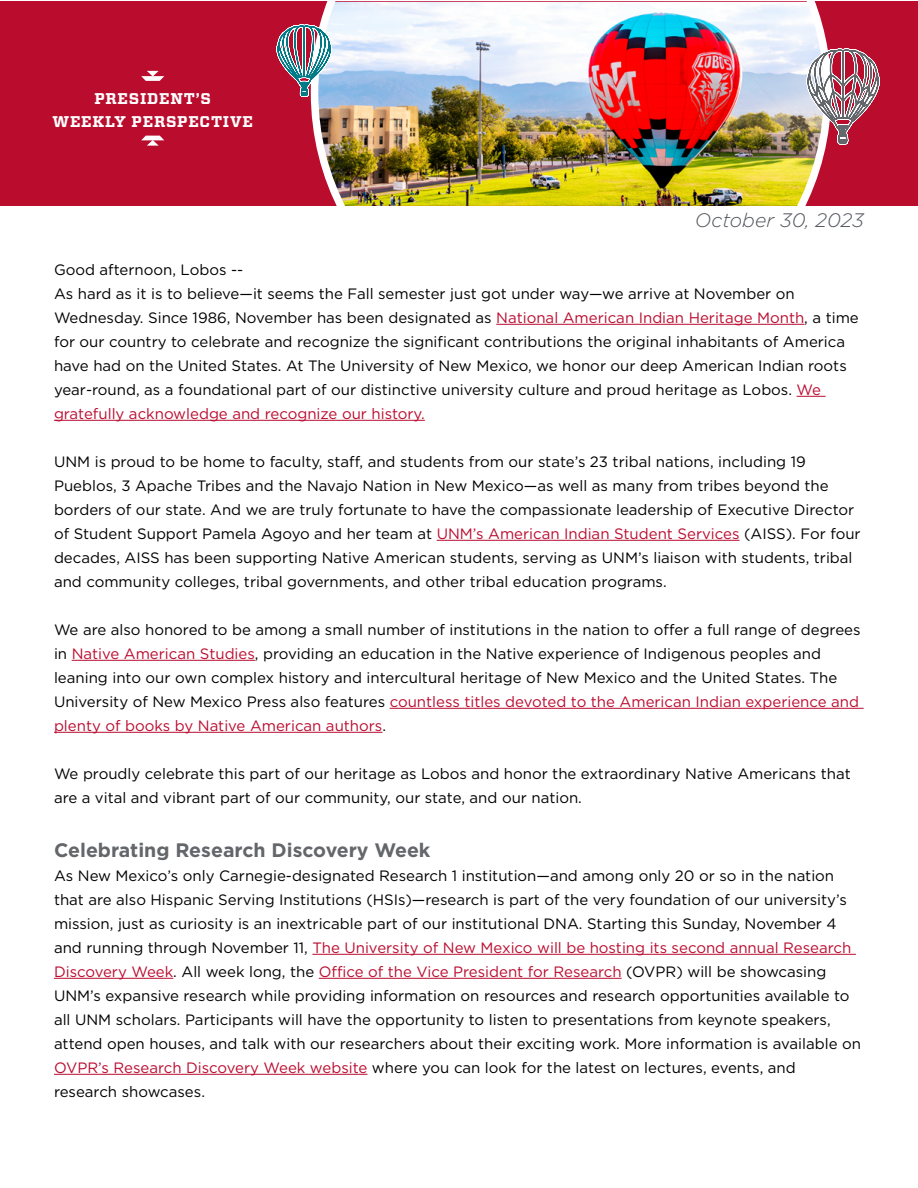
<style>
.page{position:relative;width:918px;height:1188px;background:#fff}
.page>*{position:absolute;margin:0;border:0;box-sizing:border-box;transform-origin:0 0}
.Body_Copy_-_Letter{font:700 19.5px "Gotham";color:#63666a}
.Date{font:italic 300 19.5px "Gotham";color:#52555b}
.t1{font:700 15.45px/22.8px "Vitesse";letter-spacing:.05em;color:#fff;text-align:center}
.Body_Copy_-_Letter-2{font:15px/24px "Gotham";color:#000}
.s1{color:#ba0c2f}
</style>
<div class="page">
<hr style="left:496px;top:324px;width:308px;height:1px;background:#ba0c2f">
<svg style="left:797px;top:396px;width:29px;height:1px"></svg>
<hr style="left:54px;top:420px;width:371px;height:1px;background:#ba0c2f">
<hr style="left:437px;top:540px;width:303px;height:1px;background:#ba0c2f">
<hr style="left:72px;top:660px;width:183px;height:1px;background:#ba0c2f">
<hr style="left:390px;top:708px;width:474px;height:1px;background:#ba0c2f">
<hr style="left:54px;top:732px;width:328px;height:1px;background:#ba0c2f">
<hr style="left:312px;top:954px;width:544px;height:1px;background:#ba0c2f">
<hr style="left:54px;top:978px;width:119px;height:1px;background:#ba0c2f">
<hr style="left:319px;top:978px;width:303px;height:1px;background:#ba0c2f">
<hr style="left:54px;top:1074px;width:313px;height:1px;background:#ba0c2f">
<div style="left:0;top:2px;width:918px;height:204px;background:#ba0d2e"></div>
<img style="left:318px;top:2px;width:505px;height:204px">
<img style="left:334px;top:25px;width:493px;height:131px">
<svg style="left:276px;top:22px;width:58px;height:134px"></svg>
<svg style="left:805px;top:46px;width:75px;height:157px"></svg>
<svg style="left:141px;top:71px;width:23px;height:10px"></svg>
<svg style="left:141px;top:136px;width:23px;height:10px"></svg>
<p class="t1" style="left:53px;top:87px;width:202px">PRESIDENT’S<br>WEEKLY PERSPECTIVE</p>
<h2 class="Date" style="left:695px;top:208px;width:171px">October 30, 2023</h2>
<p class="Body_Copy_-_Letter-2" style="left:54px;top:257px;width:191px">Good afternoon, Lobos --</p>
<p class="Body_Copy_-_Letter-2" style="left:54px;top:281px;width:806px">As hard as it is to believe—it seems the Fall semester just got under way—we arrive at November on Wednesday. Since 1986, November has been designated as <span class="s1">National American Indian Heritage Month</span>, a time for our country to celebrate and recognize the significant contributions the original inhabitants of America have had on the United States. At The University of New Mexico, we honor our deep American Indian roots year-round, as a foundational part of our distinctive university culture and proud heritage as Lobos. <span class="s1">We gratefully acknowledge and recognize our history.</span></p>
<p class="Body_Copy_-_Letter-2" style="left:54px;top:449px;width:808px">UNM is proud to be home to faculty, staff, and students from our state’s 23 tribal nations, including 19<br>Pueblos, 3 Apache Tribes and the Navajo Nation in New Mexico—as well as many from tribes beyond the borders of our state. And we are truly fortunate to have the compassionate leadership of Executive Director of Student Support Pamela Agoyo and her team at <span class="s1">UNM’s American Indian Student Services</span> (AISS). For four decades, AISS has been supporting Native American students, serving as UNM’s liaison with students, tribal and community colleges, tribal governments, and other tribal education programs.</p>
<p class="Body_Copy_-_Letter-2" style="left:54px;top:617px;width:808px">We are also honored to be among a small number of institutions in the nation to offer a full range of degrees in <span class="s1">Native American Studies</span>, providing an education in the Native experience of Indigenous peoples and leaning into our own complex history and intercultural heritage of New Mexico and the United States. The University of New Mexico Press also features <span class="s1">countless titles devoted to the American Indian experience and plenty of books by Native American authors</span>.</p>
<p class="Body_Copy_-_Letter-2" style="left:54px;top:761px;width:798px">We proudly celebrate this part of our heritage as Lobos and honor the extraordinary Native Americans that are a vital and vibrant part of our community, our state, and our nation.</p>
<p class="Body_Copy_-_Letter" style="left:54px;top:837px;width:378px">Celebrating Research Discovery Week</p>
<p class="Body_Copy_-_Letter-2" style="left:54px;top:863px;width:809px">As New Mexico’s only Carnegie-designated Research 1 institution—and among only 20 or so in the nation that are also Hispanic Serving Institutions (HSIs)—research is part of the very foundation of our university’s mission, just as curiosity is an inextricable part of our institutional DNA. Starting this Sunday, November 4 and running through November 11, <span class="s1">The University of New Mexico will be hosting its second annual Research Discovery Week</span>. All week long, the <span class="s1">Office of the Vice President for Research</span> (OVPR) will be showcasing UNM’s expansive research while providing information on resources and research opportunities available to all UNM scholars. Participants will have the opportunity to listen to presentations from keynote speakers, attend open houses, and talk with our researchers about their exciting work. More information is available on <span class="s1">OVPR’s Research Discovery Week website</span> where you can look for the latest on lectures, events, and</p>
<p class="Body_Copy_-_Letter-2" style="left:54px;top:1079px;width:153px">research showcases.</p>
</div>
